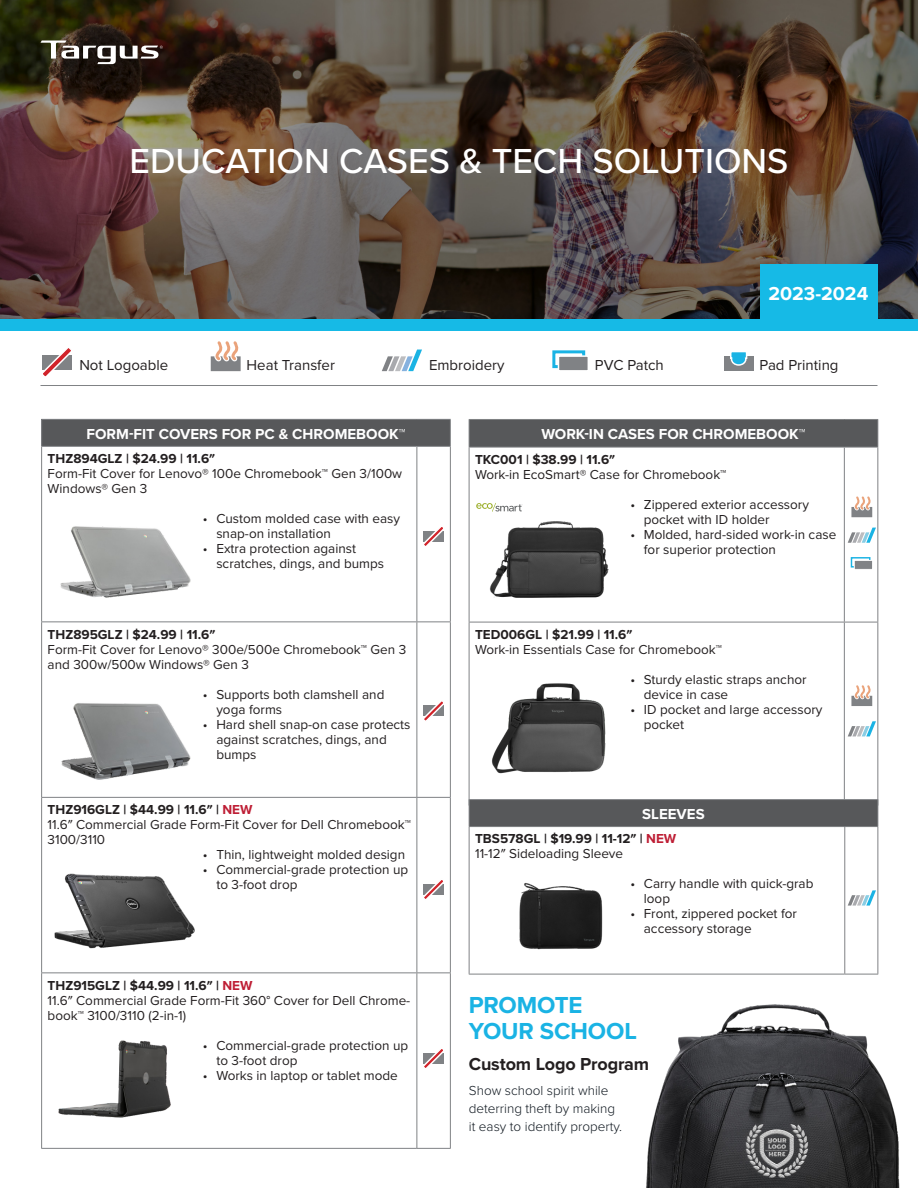
<style>
.page{position:relative;width:918px;height:1188px;background:#fff}
.page>*{position:absolute;margin:0;border:0;box-sizing:border-box;transform-origin:0 0}
.t1{font:500 36px "Proxima Nova";color:#fff}
.t2{font:700 24px/25.5px "Proxima Nova";letter-spacing:-.01em;color:#1ab3e4}
.t3{font:700 19.5px "Proxima Nova";color:#fff}
.t4{font:700 18px "Proxima Nova";letter-spacing:-.01em;color:#231f20}
.t5{font:700 15px "Proxima Nova";color:#fff}
.t6{font:15px "Proxima Nova";color:#231f20}
.t7{font:13.5px/15px "Proxima Nova";color:#231f20}
.t8{font:700 13.5px "Proxima Nova";color:#231f20}
.t9{font:300 13.5px/18px "Proxima Nova";color:#101820}
.s1{font-weight:700}
.s2{color:#be1e35}
</style>
<div class="page">
<div style="left:469px;top:419px;width:409px;height:28px;background:#57585a"></div>
<hr style="left:469px;top:419px;width:375px;height:1px;background:#808285">
<svg style="left:469px;top:420px;width:1px;height:27px"></svg>
<hr style="left:844px;top:419px;width:34px;height:1px;background:#808285">
<svg style="left:877px;top:420px;width:1px;height:27px"></svg>
<hr style="left:469px;top:447px;width:375px;height:1px;background:#808285">
<hr style="left:469px;top:447px;width:1px;height:175px;background:#808285">
<hr style="left:844px;top:447px;width:34px;height:1px;background:#808285">
<hr style="left:844px;top:447px;width:1px;height:175px;background:#808285">
<hr style="left:877px;top:447px;width:1px;height:175px;background:#808285">
<hr style="left:469px;top:622px;width:375px;height:1px;background:#808285">
<hr style="left:469px;top:622px;width:1px;height:183px;background:#808285">
<hr style="left:844px;top:622px;width:34px;height:1px;background:#808285">
<hr style="left:844px;top:622px;width:1px;height:183px;background:#808285">
<hr style="left:877px;top:622px;width:1px;height:183px;background:#808285">
<img style="left:0;top:0;width:918px;height:319px">
<div style="left:0;top:319px;width:918px;height:12px;background:#16bae6"></div>
<svg style="left:40px;top:40px;width:123px;height:24px"></svg>
<div style="left:42px;top:419px;width:408px;height:27px;background:#57585a"></div>
<hr style="left:41px;top:419px;width:376px;height:1px;background:#808285">
<svg style="left:41px;top:420px;width:1px;height:26px"></svg>
<hr style="left:417px;top:419px;width:34px;height:1px;background:#808285">
<svg style="left:450px;top:420px;width:1px;height:26px"></svg>
<hr style="left:41px;top:446px;width:376px;height:1px;background:#808285">
<hr style="left:41px;top:447px;width:1px;height:174px;background:#808285">
<hr style="left:417px;top:446px;width:34px;height:1px;background:#808285">
<hr style="left:417px;top:447px;width:1px;height:174px;background:#808285">
<hr style="left:450px;top:447px;width:1px;height:174px;background:#808285">
<hr style="left:41px;top:621px;width:376px;height:1px;background:#808285">
<hr style="left:41px;top:622px;width:1px;height:175px;background:#808285">
<hr style="left:417px;top:621px;width:34px;height:1px;background:#808285">
<hr style="left:417px;top:622px;width:1px;height:175px;background:#808285">
<hr style="left:450px;top:622px;width:1px;height:175px;background:#808285">
<hr style="left:41px;top:797px;width:376px;height:1px;background:#808285">
<hr style="left:41px;top:798px;width:1px;height:174px;background:#808285">
<hr style="left:417px;top:797px;width:34px;height:1px;background:#808285">
<hr style="left:417px;top:798px;width:1px;height:174px;background:#808285">
<hr style="left:450px;top:798px;width:1px;height:174px;background:#808285">
<hr style="left:41px;top:972px;width:376px;height:1px;background:#808285">
<hr style="left:41px;top:973px;width:1px;height:175px;background:#808285">
<hr style="left:417px;top:972px;width:34px;height:1px;background:#808285">
<hr style="left:417px;top:973px;width:1px;height:175px;background:#808285">
<hr style="left:450px;top:973px;width:1px;height:175px;background:#808285">
<hr style="left:41px;top:1148px;width:376px;height:1px;background:#808285">
<hr style="left:417px;top:1148px;width:34px;height:1px;background:#808285">
<div style="left:469px;top:800px;width:409px;height:27px;background:#57585a"></div>
<hr style="left:469px;top:799px;width:376px;height:1px;background:#808285">
<svg style="left:469px;top:800px;width:1px;height:26px"></svg>
<hr style="left:845px;top:799px;width:33px;height:1px;background:#808285">
<svg style="left:878px;top:800px;width:1px;height:26px"></svg>
<hr style="left:469px;top:826px;width:376px;height:1px;background:#808285">
<hr style="left:469px;top:827px;width:1px;height:147px;background:#808285">
<hr style="left:845px;top:826px;width:33px;height:1px;background:#808285">
<hr style="left:844px;top:827px;width:1px;height:147px;background:#808285">
<hr style="left:878px;top:827px;width:1px;height:147px;background:#808285">
<hr style="left:469px;top:974px;width:376px;height:1px;background:#808285">
<hr style="left:845px;top:974px;width:33px;height:1px;background:#808285">
<hr style="left:40px;top:385px;width:838px;height:1px;background:#808285">
<div style="left:760px;top:265px;width:118px;height:54px;background:#16bae6"></div>
<svg style="left:42px;top:348px;width:30px;height:29px"></svg>
<svg style="left:211px;top:341px;width:30px;height:30px"></svg>
<svg style="left:382px;top:350px;width:40px;height:21px"></svg>
<div style="left:724px;top:356px;width:30px;height:15px;background:#808285"></div>
<svg style="left:730px;top:352px;width:18px;height:14px"></svg>
<div style="left:552px;top:350px;width:33px;height:18px;border:3px solid #1ab3e4"></div>
<div style="left:558px;top:356px;width:30px;height:15px;background:#808285"></div>
<div style="left:558px;top:355px;width:31px;height:17px;border:2px solid #fff"></div>
<img style="left:56px;top:703px;width:139px;height:95px">
<img style="left:56px;top:526px;width:139px;height:97px">
<svg style="left:423px;top:527px;width:21px;height:19px"></svg>
<svg style="left:423px;top:701px;width:21px;height:20px"></svg>
<svg style="left:423px;top:880px;width:21px;height:19px"></svg>
<svg style="left:423px;top:1049px;width:21px;height:19px"></svg>
<img style="left:53px;top:873px;width:144px;height:101px">
<img style="left:58px;top:1040px;width:113px;height:78px">
<img style="left:482px;top:502px;width:130px;height:121px">
<svg style="left:476px;top:503px;width:47px;height:9px"></svg>
<img style="left:492px;top:683px;width:113px;height:91px">
<div style="left:851px;top:557px;width:19px;height:11px;border:1px solid #1ab3e4"></div>
<div style="left:854px;top:560px;width:19px;height:9px;background:#808285"></div>
<div style="left:854px;top:560px;width:19px;height:10px;border:1px solid #fff"></div>
<svg style="left:851px;top:496px;width:21px;height:21px"></svg>
<svg style="left:848px;top:528px;width:28px;height:15px"></svg>
<svg style="left:851px;top:685px;width:21px;height:21px"></svg>
<svg style="left:848px;top:721px;width:28px;height:15px"></svg>
<img style="left:519px;top:883px;width:84px;height:67px">
<svg style="left:848px;top:890px;width:28px;height:16px"></svg>
<img style="left:646px;top:1004px;width:254px;height:184px">
<p class="t1" style="left:130px;top:134px;width:660px">EDUCATION CASES &amp; TECH SOLUTIONS</p>
<p class="t3" style="left:768px;top:279px;width:101px">2023-2024</p>
<p class="t6" style="left:79px;top:353px;width:90px">Not Logoable</p>
<p class="t6" style="left:247px;top:353px;width:90px">Heat Transfer</p>
<p class="t6" style="left:429px;top:353px;width:77px">Embroidery</p>
<p class="t6" style="left:595px;top:353px;width:70px">PVC Patch</p>
<p class="t6" style="left:760px;top:353px;width:80px">Pad Printing</p>
<p class="t5" style="left:87px;top:423px;width:320px">FORM-FIT COVERS FOR PC &amp; CHROMEBOOK™</p>
<p class="t7" style="left:48px;top:450px;width:356px"><span class="s1">THZ894GLZ | $24.99 | 11.6″<br></span>Form-Fit Cover for Lenovo® 100e Chromebook™ Gen 3/100w<br>Windows® Gen 3</p>
<p class="t7" style="left:216px;top:510px;width:185px;text-indent:-14px">• Custom molded case with easy snap-on installation</p>
<p class="t7" style="left:216px;top:540px;width:169px;text-indent:-14px">• Extra protection against scratches, dings, and bumps</p>
<p class="t8" style="left:48px;top:624px;width:169px">THZ895GLZ | $24.99 | 11.6″</p>
<p class="t7" style="left:48px;top:641px;width:360px">Form-Fit Cover for Lenovo® 300e/500e Chromebook™ Gen 3 and 300w/500w Windows® Gen 3</p>
<p class="t7" style="left:216px;top:686px;width:170px;text-indent:-14px">• Supports both clamshell and yoga forms</p>
<p class="t7" style="left:216px;top:716px;width:196px;text-indent:-14px">• Hard shell snap-on case protects against scratches, dings, and bumps</p>
<p class="t8" style="left:48px;top:799px;width:206px">THZ916GLZ | $44.99 | 11.6″ | <span class="s2">NEW</span></p>
<p class="t7" style="left:48px;top:816px;width:365px">11.6″ Commercial Grade Form-Fit Cover for Dell Chromebook™<br>3100/3110</p>
<p class="t7" style="left:203px;top:846px;width:204px">• Thin, lightweight molded design</p>
<p class="t7" style="left:216px;top:861px;width:193px;text-indent:-14px">• Commercial-grade protection up to 3-foot drop</p>
<p class="t8" style="left:48px;top:975px;width:206px">THZ915GLZ | $44.99 | 11.6″ | <span class="s2">NEW</span></p>
<p class="t7" style="left:48px;top:992px;width:364px">11.6″ Commercial Grade Form-Fit 360° Cover for Dell Chrome&shy;book™ 3100/3110 (2-in-1)</p>
<p class="t7" style="left:216px;top:1037px;width:193px;text-indent:-14px">• Commercial-grade protection up to 3-foot drop</p>
<p class="t7" style="left:203px;top:1067px;width:197px">• Works in laptop or tablet mode</p>
<p class="t5" style="left:541px;top:423px;width:266px">WORK-IN CASES FOR CHROMEBOOK™</p>
<p class="t8" style="left:475px;top:449px;width:141px">TKC001 | $38.99 | 11.6″</p>
<p class="t7" style="left:475px;top:466px;width:253px">Work-in EcoSmart® Case for Chromebook™</p>
<p class="t7" style="left:644px;top:496px;width:167px;text-indent:-14px">• Zippered exterior accessory pocket with ID holder</p>
<p class="t7" style="left:644px;top:526px;width:194px;text-indent:-14px">• Molded, hard-sided work-in case for superior protection</p>
<p class="t8" style="left:475px;top:624px;width:159px">TED006GL | $21.99 | 11.6″</p>
<p class="t7" style="left:475px;top:641px;width:248px">Work-in Essentials Case for Chromebook™</p>
<p class="t7" style="left:644px;top:671px;width:164px;text-indent:-14px">• Sturdy elastic straps anchor device in case</p>
<p class="t7" style="left:644px;top:701px;width:180px;text-indent:-14px">• ID pocket and large accessory pocket</p>
<p class="t5" style="left:642px;top:803px;width:64px">SLEEVES</p>
<p class="t8" style="left:475px;top:829px;width:203px">TBS578GL | $19.99 | 11-12″ | <span class="s2">NEW</span></p>
<p class="t7" style="left:475px;top:846px;width:150px">11-12″ Sideloading Sleeve</p>
<p class="t7" style="left:644px;top:876px;width:171px;text-indent:-14px">• Carry handle with quick-grab loop</p>
<p class="t7" style="left:644px;top:906px;width:155px;text-indent:-14px">• Front, zippered pocket for accessory storage</p>
<p class="t2" style="left:469px;top:992px;width:170px">PROMOTE<br>YOUR SCHOOL</p>
<p class="t4" style="left:469px;top:1051px;width:182px">Custom Logo Program</p>
<p class="t9" style="left:469px;top:1081px;width:155px">Show school spirit while deterring theft by making it easy to identify property.</p>
</div>
